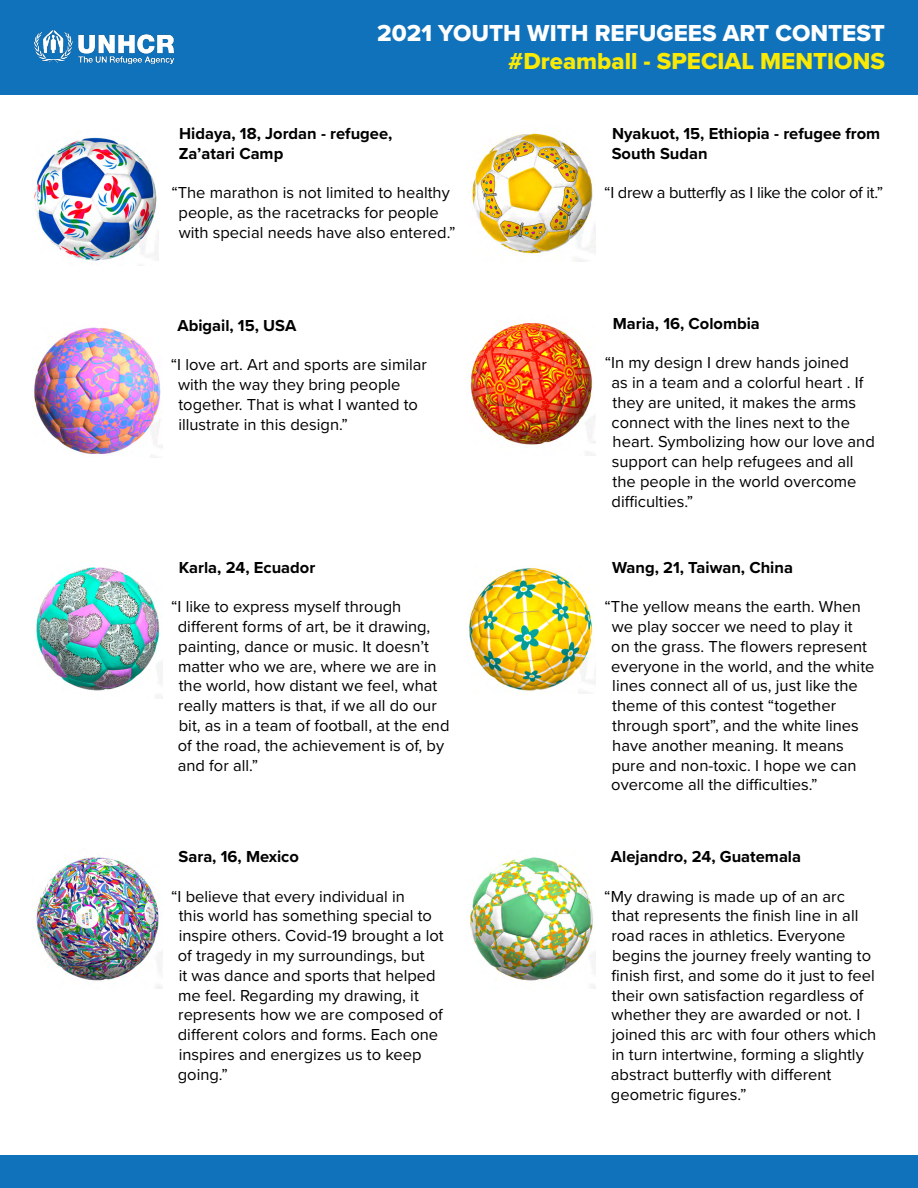
<style>
.page{position:relative;width:918px;height:1188px;background:#fff}
.page>*{position:absolute;margin:0;border:0;box-sizing:border-box;transform-origin:0 0}
.t1{font:24px "Proxima Nova Extrabld";color:#fff}
.t2{font:24px "Proxima Nova Extrabld";color:#f9e904}
.t3{font:16.5px/19.8px "Proxima Nova";color:#000}
.t4{font:700 16.5px/19.8px "Proxima Nova";color:#000}
.t5{font:16.5px "Proxima Nova";letter-spacing:-.02em;color:#000}
</style>
<div class="page">
<div style="left:0;top:1155px;width:918px;height:33px;background:#1072ba"></div>
<img style="left:470px;top:323px;width:126px;height:132px">
<img style="left:469px;top:133px;width:127px;height:129px">
<div style="left:0;top:0;width:918px;height:94px;background:#1072ba"></div>
<img style="left:33px;top:30px;width:142px;height:35px">
<img style="left:470px;top:857px;width:126px;height:131px">
<img style="left:36px;top:857px;width:126px;height:131px">
<img style="left:469px;top:567px;width:127px;height:127px">
<img style="left:36px;top:567px;width:126px;height:131px">
<img style="left:34px;top:137px;width:124px;height:129px">
<img style="left:34px;top:327px;width:128px;height:130px">
<h1 class="t1" style="left:377px;top:15px;width:509px">2021 YOUTH WITH REFUGEES ART CONTEST</h1>
<h1 class="t2" style="left:508px;top:43px;width:378px">#Dreamball - SPECIAL MENTIONS</h1>
<p class="t4" style="left:179px;top:123px;width:215px">Hidaya, 18, Jordan - refugee,<br>Za’atari Camp</p>
<p class="t3" style="left:171px;top:182px;width:286px;text-align:center">“The marathon is not limited to healthy people, as the racetracks for people with special needs have also entered.”</p>
<p class="t4" style="left:177px;top:315px;width:120px">Abigail, 15, USA</p>
<p class="t3" style="left:178px;top:354px;width:250px;text-indent:-7px">“I love art. Art and sports are similar with the way they bring people together. That is what I wanted to illustrate in this design.”</p>
<p class="t4" style="left:179px;top:557px;width:138px">Karla, 24, Ecuador</p>
<p class="t3" style="left:178px;top:596px;width:273px;text-indent:-7px">“I like to express myself through different forms of art, be it drawing, painting, dance or music. It doesn’t matter who we are, where we are in the world, how distant we feel, what really matters is that, if we all do our bit, as in a team of football, at the end of the road, the achievement is of, by and for all.”</p>
<p class="t4" style="left:179px;top:846px;width:122px">Sara, 16, Mexico</p>
<p class="t3" style="left:178px;top:885px;width:267px;text-indent:-7px">“I believe that every individual in<br>this world has something special to inspire others. Covid-19 brought a lot of tragedy in my surroundings, but<br>it was dance and sports that helped me feel. Regarding my drawing, it represents how we are composed of different colors and forms. Each one inspires and energizes us to keep going.”</p>
<p class="t4" style="left:612px;top:123px;width:270px">Nyakuot, 15, Ethiopia - refugee from<br>South Sudan</p>
<p class="t5" style="left:604px;top:181px;width:280px">“I drew a butterfly as I like the color of it.”</p>
<p class="t4" style="left:613px;top:313px;width:149px">Maria, 16, Colombia</p>
<p class="t3" style="left:612px;top:352px;width:265px;text-indent:-7px">“In my design I drew hands joined<br>as in a team and a colorful heart . If they are united, it makes the arms connect with the lines next to the heart. Symbolizing how our love and support can help refugees and all the people in the world overcome difficulties.”</p>
<p class="t4" style="left:612px;top:557px;width:182px">Wang, 21, Taiwan, China</p>
<p class="t3" style="left:611px;top:596px;width:265px;text-indent:-7px">“The yellow means the earth. When we play soccer we need to play it on the grass. The flowers represent everyone in the world, and the white lines connect all of us, just like the theme of this contest “together through sport”, and the white lines have another meaning. It means pure and non-toxic. I hope we can overcome all the difficulties.”</p>
<p class="t4" style="left:611px;top:846px;width:192px">Alejandro, 24, Guatemala</p>
<p class="t3" style="left:611px;top:885px;width:267px;text-indent:-7px">“My drawing is made up of an arc that represents the finish line in all road races in athletics. Everyone begins the journey freely wanting to finish first, and some do it just to feel their own satisfaction regardless of whether they are awarded or not. I joined this arc with four others which in turn intertwine, forming a slightly abstract butterfly with different geometric figures.”</p>
</div>
